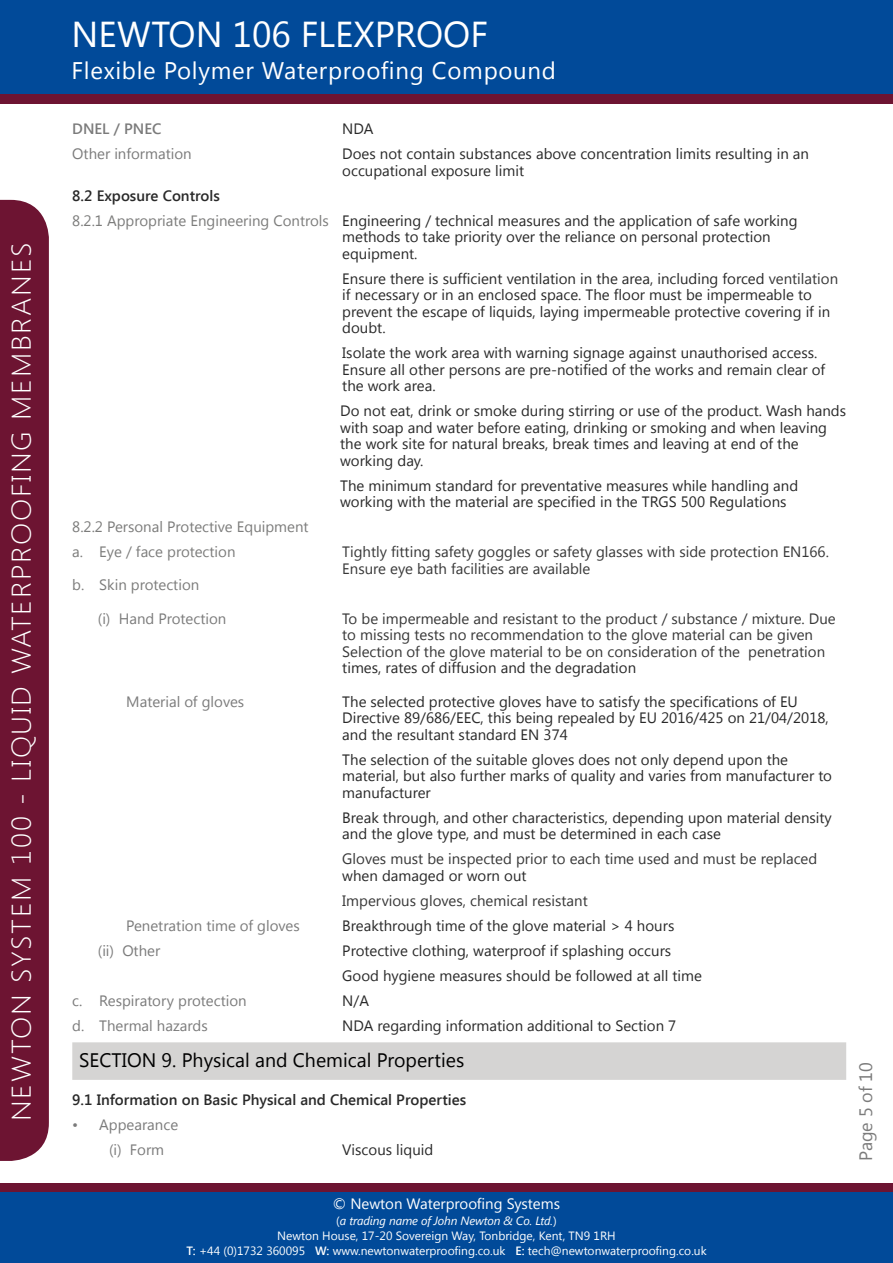
<style>
.page{position:relative;width:893px;height:1263px;background:#fff}
.page>*{position:absolute;margin:0;border:0;box-sizing:border-box;transform-origin:0 0}
.t1{font:36px "Segoe UI";color:#fff}
.t2{font:300 27px "Segoe UI";letter-spacing:.06em;color:#fff;scale:1.08 1}
.t3{font:24px "Segoe UI";letter-spacing:.03em;color:#fff}
.t4{font:19.5px "Segoe UI";color:#000}
.t5{font:18px "Segoe UI";color:#7b7b7b}
.t6{font:15px/16.5px "Segoe UI";color:#292929}
.t7{font:15px/16.5px "Segoe UI";color:#383838}
.t8{font:15px/25px "Segoe UI";color:#7b7b7b}
.t9{font:15px/25px "Segoe UI";color:#7c7c7b}
.t10{font:600 15px "Segoe UI";color:#292929}
.t11{font:15px "Segoe UI";color:#fff}
.t12{font:600 15px "Segoe UI";color:#7b7b7b}
.t13{font:12px/15.6px "Segoe UI";color:#fff;text-align:center}
.s1{font-weight:600}
.s2{color:#7c7c7b}
.s3{color:#383838}
.s4{font-style:italic}
</style>
<div class="page">
<div style="left:0;top:200px;width:49px;height:961px;background:#6d1432"></div>
<div style="left:0;top:1191px;width:893px;height:72px;background:#014a99"></div>
<div style="left:0;top:1183px;width:893px;height:8px;background:#6d1432"></div>
<div style="left:0;top:0;width:893px;height:94px;background:#014a99"></div>
<div style="left:0;top:94px;width:893px;height:9px;background:#6d1432"></div>
<div style="left:72px;top:1042px;width:774px;height:38px;background:#d5d4d3"></div>
<h2 class="t2" style="left:3px;top:1121px;width:815px;rotate:-90deg">NEWTON SYSTEM 100 - LIQUID WATERPROOFING MEMBRANES</h2>
<h1 class="t1" style="left:71px;top:9px;width:418px">NEWTON 106 FLEXPROOF</h1>
<h3 class="t3" style="left:71px;top:54px;width:486px">Flexible Polymer Waterproofing Compound</h3>
<p class="t12" style="left:72px;top:118px;width:91px">DNEL / PNEC</p>
<p class="t6" style="left:342px;top:120px;width:33px">NDA</p>
<p class="t8" style="left:72px;top:141px;width:121px">Other information</p>
<p class="t6" style="left:342px;top:145px;width:468px">Does not contain substances above concentration limits resulting in an occupational exposure limit</p>
<p class="t6" style="left:72px;top:182px;width:727px;line-height:25px"><span class="s1">8.2 Exposure Controls<br></span><span class="s2">8.2.1 Appropriate Engineering Controls</span> Engineering / technical measures and the application of safe working</p>
<p class="t6" style="left:342px;top:228px;width:430px">methods to take priority over the reliance on personal protection equipment.</p>
<p class="t6" style="left:342px;top:270px;width:497px">Ensure there is sufficient ventilation in the area, including forced <span class="s3">ventilation </span>if necessary or in an enclosed space. The floor must be impermeable to prevent the escape of liquids, laying impermeable protective covering if in doubt.</p>
<p class="t6" style="left:342px;top:344px;width:484px">Isolate the work area with warning signage against unauthorised access.<br>Ensure all other persons are pre-notified of the works and remain clear of the work area.</p>
<p class="t6" style="left:340px;top:402px;width:507px">Do not eat, drink or smoke during stirring or use of the product. Wash hands with soap and water before eating, drinking or smoking and when leaving the work site for natural breaks, break times and leaving at end of the working day.</p>
<p class="t6" style="left:340px;top:477px;width:460px">The minimum standard for preventative measures while handling and working with the material are specified in the TRGS 500 Regulations</p>
<p class="t9" style="left:72px;top:514px;width:238px">8.2.2 Personal Protective Equipment a. Eye / face protection</p>
<p class="t7" style="left:342px;top:543px;width:488px">Tightly fitting safety goggles or safety glasses with side protection EN166.<br>Ensure eye bath facilities are available</p>
<p class="t9" style="left:72px;top:572px;width:129px">b. Skin protection</p>
<p class="t8" style="left:98px;top:605px;width:130px">(i) Hand Protection</p>
<p class="t7" style="left:342px;top:610px;width:495px">To be impermeable and resistant to the product / substance / mixture. Due to missing tests no recommendation to the glove material can be given<br>Selection of the glove material to be on consideration of the penetration</p>
<p class="t6" style="left:342px;top:659px;width:295px">times, rates of diffusion and the degradation</p>
<p class="t8" style="left:126px;top:688px;width:120px">Material of gloves</p>
<p class="t6" style="left:342px;top:693px;width:488px">The selected protective gloves have to satisfy the specifications of EU<br>Directive 89/686/EEC, this being repealed by EU 2016/425 on 21/04/2018, and the resultant standard EN 374</p>
<p class="t6" style="left:342px;top:751px;width:491px">The selection of the suitable gloves does not only depend upon the material, but also further marks of quality and varies from manufacturer to manufacturer</p>
<p class="t6" style="left:342px;top:809px;width:491px">Break through, and other characteristics, depending upon material density and the glove type, and must be determined in each case</p>
<p class="t7" style="left:342px;top:850px;width:476px">Gloves must be inspected prior to each time used and must be replaced</p>
<p class="t6" style="left:342px;top:867px;width:186px">when damaged or worn out</p>
<p class="t7" style="left:342px;top:892px;width:247px">Impervious gloves, chemical resistant</p>
<p class="t8" style="left:126px;top:912px;width:175px">Penetration time of gloves</p>
<p class="t6" style="left:342px;top:917px;width:334px">Breakthrough time of the glove material &gt; 4 hours</p>
<p class="t8" style="left:98px;top:937px;width:64px">(ii) Other</p>
<p class="t6" style="left:342px;top:937px;width:361px;line-height:25px">Protective clothing, waterproof if splashing occurs<br>Good hygiene measures should be followed at all time</p>
<p class="t8" style="left:72px;top:987px;width:176px">c. Respiratory protection</p>
<p class="t6" style="left:342px;top:992px;width:28px">N/A</p>
<p class="t8" style="left:72px;top:1012px;width:137px">d. Thermal hazards</p>
<p class="t6" style="left:342px;top:1017px;width:336px">NDA regarding information additional to Section 7</p>
<h3 class="t4" style="left:79px;top:1047px;width:387px">SECTION 9. Physical and Chemical Properties</h3>
<p class="t10" style="left:72px;top:1089px;width:395px">9.1 Information on Basic Physical and Chemical Properties</p>
<p class="t8" style="left:109px;top:1111px;width:71px;text-indent:-37px">• Appearance (i) Form</p>
<p class="t6" style="left:342px;top:1141px;width:93px">Viscous liquid</p>
<p class="t5" style="left:853px;top:1161px;width:100px;rotate:-90deg">Page 5 of 10</p>
<p class="t11" style="left:333px;top:1193px;width:229px">© Newton Waterproofing Systems</p>
<p class="t13" style="left:277px;top:1212px;width:340px">(<span class="s4">a trading name of John Newton &amp; Co. Ltd.</span>)<br>Newton House, 17-20 Sovereign Way, Tonbridge, Kent, TN9 1RH</p>
<p class="t13" style="left:186px;top:1242px;width:522px"><span class="s1">T:</span> +44 (0)1732 360095 <span class="s1">W:</span> www.newtonwaterproofing.co.uk <span class="s1">E:</span> tech@newtonwaterproofing.co.uk</p>
</div>
